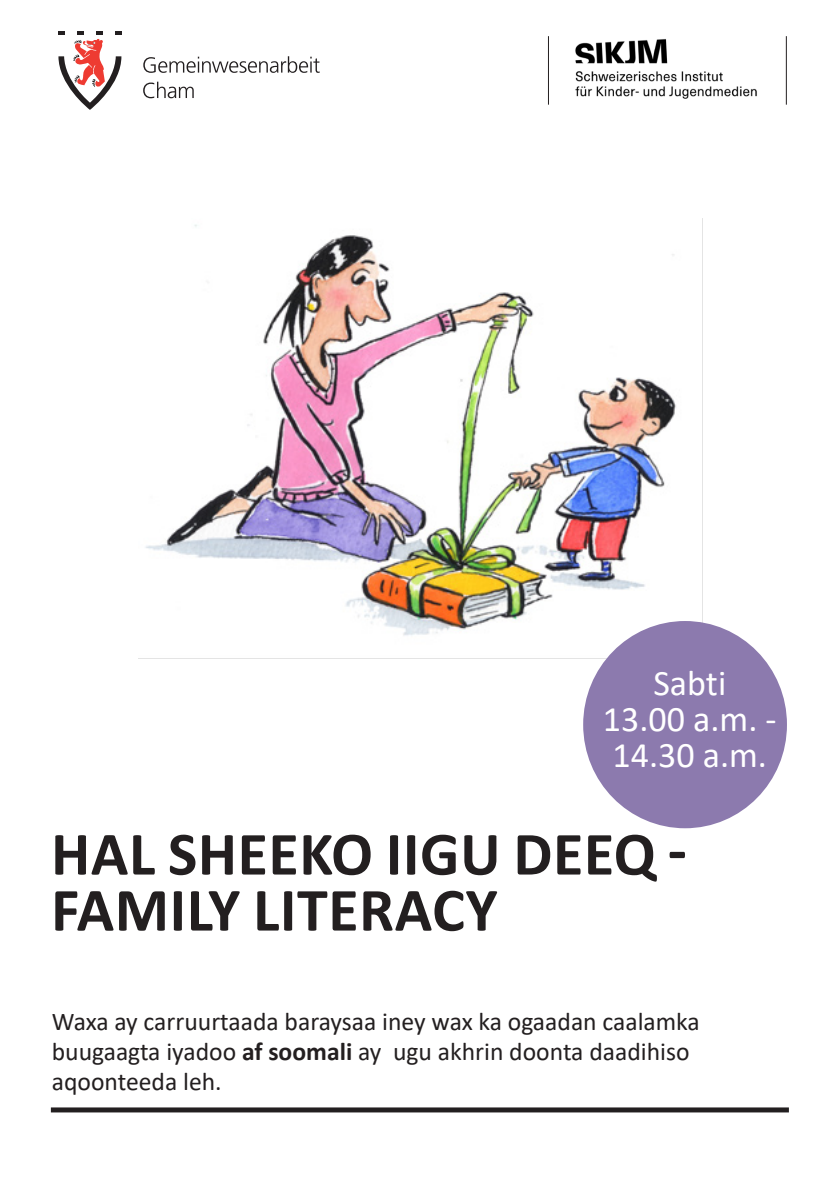
<style>
.page{position:relative;width:840px;height:1191px;background:#fff}
.page>*{position:absolute;margin:0;border:0;box-sizing:border-box;transform-origin:0 0}
.Titel{font:700 62px "Calibri";letter-spacing:.01em;color:#231f20}
.Button_Text_weiss{font:36px "Calibri";color:#fff}
.t1{font:25.6px/30px "Calibri";color:#231f20}
.s1{font-weight:700}
</style>
<div class="page">
<img style="left:138px;top:218px;width:565px;height:441px">
<hr style="left:548px;top:36px;width:1px;height:69px;background:#231f20">
<hr style="left:785px;top:36px;width:1px;height:69px;background:#231f20">
<img style="left:575px;top:39px;width:182px;height:60px">
<svg style="left:58px;top:31px;width:63px;height:79px"></svg>
<svg style="left:143px;top:56px;width:176px;height:17px"></svg>
<svg style="left:143px;top:82px;width:51px;height:16px"></svg>
<div style="left:583px;top:621px;width:203px;height:207px;background:#8c7aae;border-radius:50%"></div>
<div style="left:51px;top:1107px;width:737px;height:5px;background:#231f20"></div>
<p class="Button_Text_weiss" style="left:653px;top:658px;width:74px">Sabti</p>
<p class="Button_Text_weiss" style="left:602px;top:694px;width:175px">13.00 a.m. -</p>
<p class="Button_Text_weiss" style="left:612px;top:730px;width:156px">14.30 a.m.</p>
<p class="Titel" style="left:51px;top:810px;width:636px">HAL SHEEKO IIGU DEEQ -</p>
<p class="Titel" style="left:51px;top:866px;width:448px">FAMILY LITERACY</p>
<p class="t1" style="left:52px;top:1005px;width:649px">Waxa ay carruurtaada baraysaa iney wax ka ogaadan caalamka</p>
<p class="t1" style="left:52px;top:1035px;width:639px">buugaagta iyadoo <span class="s1">af soomali</span> ay ugu akhrin doonta daadihiso aqoonteeda leh.</p>
</div>
